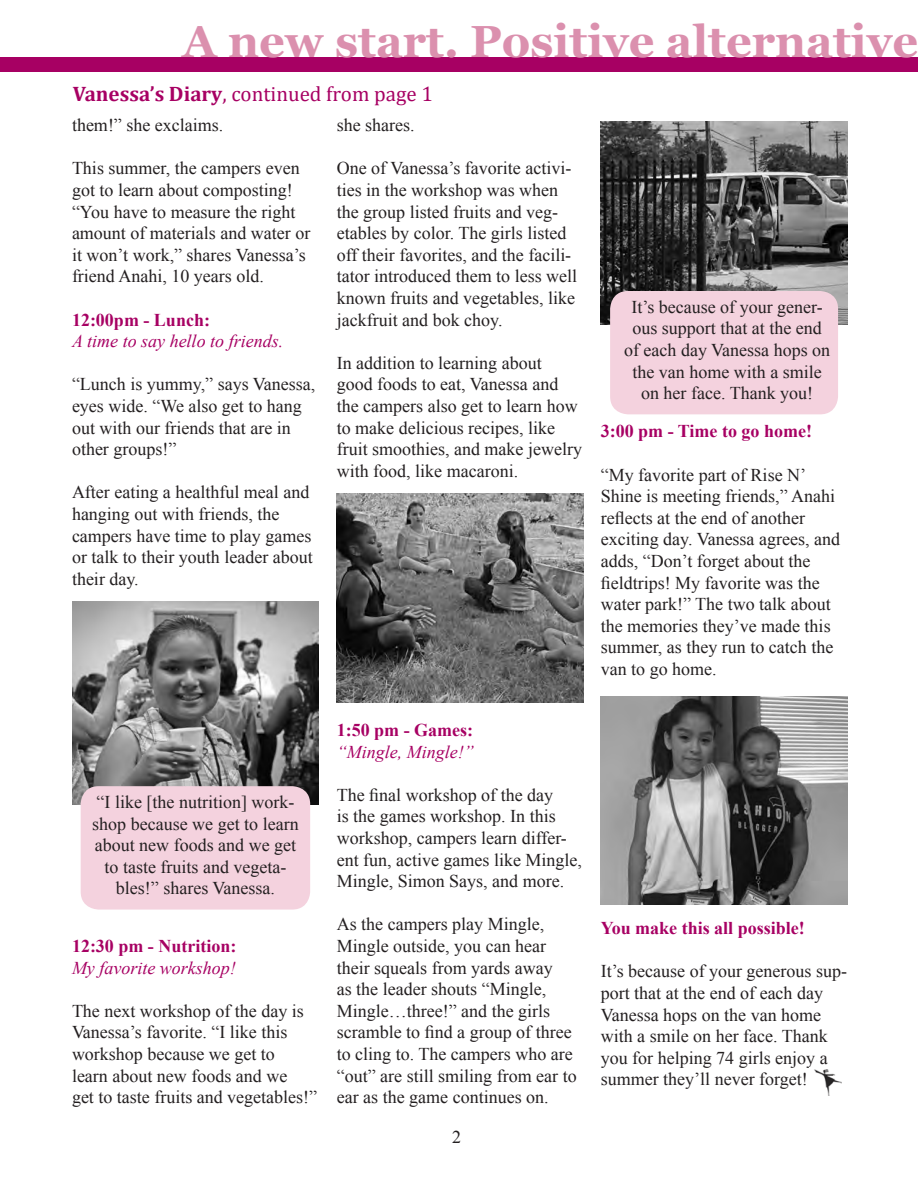
<style>
.page{position:relative;width:918px;height:1188px;background:#fff}
.page>*{position:absolute;margin:0;border:0;box-sizing:border-box;transform-origin:0 0}
.t1{font:700 45px "Georgia";color:#db90ae}
.t2{font:21px "Cambria";color:#a70063}
.t3{font:18px/21.6px "Times New Roman";color:#231f20}
.t4{font:700 18px "Times New Roman";color:#a70063}
.t5{font:italic 18px "Times New Roman";color:#a70063}
.s1{font-weight:700}
</style>
<div class="page">
<div style="left:0;top:57px;width:918px;height:15px;background:#a70063"></div>
<img style="left:814px;top:1069px;width:27px;height:27px">
<img style="left:601px;top:121px;width:247px;height:203px">
<img style="left:73px;top:601px;width:245px;height:204px">
<img style="left:337px;top:493px;width:247px;height:210px">
<div style="left:81px;top:786px;width:229px;height:124px;background:#f4d2de;border-radius:18px"></div>
<div style="left:610px;top:291px;width:228px;height:123px;background:#f4d2de;border-radius:18px"></div>
<img style="left:601px;top:696px;width:247px;height:208px">
<p class="t1" style="left:182px;top:12px;width:737px">A new start. Positive alternative</p>
<p class="t2" style="left:73px;top:81px;width:362px"><span class="s1">Vanessa’s Diary</span>, continued from page 1</p>
<p class="t3" style="left:72px;top:114px;width:153px">them!” she exclaims.</p>
<p class="t3" style="left:72px;top:157px;width:240px">This summer, the campers even got to learn about composting! “You have to measure the right amount of materials and water or it won’t work,” shares Vanessa’s friend Anahi, 10 years old.</p>
<p class="t4" style="left:72px;top:307px;width:140px">12:00pm - Lunch:</p>
<p class="t5" style="left:72px;top:329px;width:213px">A time to say hello to friends.</p>
<p class="t3" style="left:72px;top:373px;width:245px">“Lunch is yummy,” says Vanessa, eyes wide. “We also get to hang out with our friends that are in other groups!”</p>
<p class="t3" style="left:72px;top:481px;width:242px">After eating a healthful meal and hanging out with friends, the campers have time to play games or talk to their youth leader about their day.</p>
<p class="t3" style="left:337px;top:114px;width:79px">she shares.</p>
<p class="t3" style="left:337px;top:157px;width:242px">One of Vanessa’s favorite activi&shy;ties in the workshop was when the group listed fruits and veg&shy;etables by color. The girls listed off their favorites, and the facili&shy;tator introduced them to less well known fruits and vegetables, like jackfruit and bok choy.</p>
<p class="t3" style="left:337px;top:352px;width:247px">In addition to learning about good foods to eat, Vanessa and the campers also get to learn how to make delicious recipes, like fruit smoothies, and make jewelry with food, like macaroni.</p>
<p class="t3" style="left:92px;top:791px;width:208px;text-align:center">“I like [the nutrition] work&shy;shop because we get to learn about new foods and we get to taste fruits and vegeta&shy;bles!” shares Vanessa.</p>
<p class="t4" style="left:72px;top:934px;width:166px">12:30 pm - Nutrition:</p>
<p class="t5" style="left:72px;top:955px;width:165px">My favorite workshop!</p>
<p class="t3" style="left:72px;top:1000px;width:247px">The next workshop of the day is<br>Vanessa’s favorite. “I like this workshop because we get to<br>learn about new foods and we<br>get to taste fruits and vegetables!”</p>
<p class="t4" style="left:337px;top:718px;width:138px">1:50 pm - Games:</p>
<p class="t5" style="left:337px;top:739px;width:138px">“Mingle, Mingle!”</p>
<p class="t3" style="left:337px;top:784px;width:247px">The final workshop of the day<br>is the games workshop. In this workshop, campers learn differ&shy;ent fun, active games like Mingle,<br>Mingle, Simon Says, and more.</p>
<p class="t3" style="left:337px;top:913px;width:241px">As the campers play Mingle,<br>Mingle outside, you can hear their squeals from yards away<br>as the leader shouts “Mingle,<br>Mingle…three!” and the girls scramble to find a group of three to cling to. The campers who are “out” are still smiling from ear to ear as the game continues on.</p>
<p class="t3" style="left:452px;top:1126px;width:10px">2</p>
<p class="t3" style="left:624px;top:296px;width:208px;text-align:center">It’s because of your gener&shy;ous support that at the end of each day Vanessa hops on the van home with a smile on her face. Thank you!</p>
<p class="t4" style="left:601px;top:419px;width:213px">3:00 pm - Time to go home!</p>
<p class="t3" style="left:601px;top:464px;width:241px">“My favorite part of Rise N’<br>Shine is meeting friends,” Anahi reflects at the end of another exciting day. Vanessa agrees, and adds, “Don’t forget about the fieldtrips! My favorite was the water park!” The two talk about the memories they’ve made this summer, as they run to catch the van to go home.</p>
<p class="t4" style="left:601px;top:916px;width:206px">You make this all possible!</p>
<p class="t3" style="left:601px;top:960px;width:248px">It’s because of your generous sup&shy;port that at the end of each day<br>Vanessa hops on the van home with a smile on her face. Thank you for helping 74 girls enjoy a summer they’ll never forget!</p>
</div>
